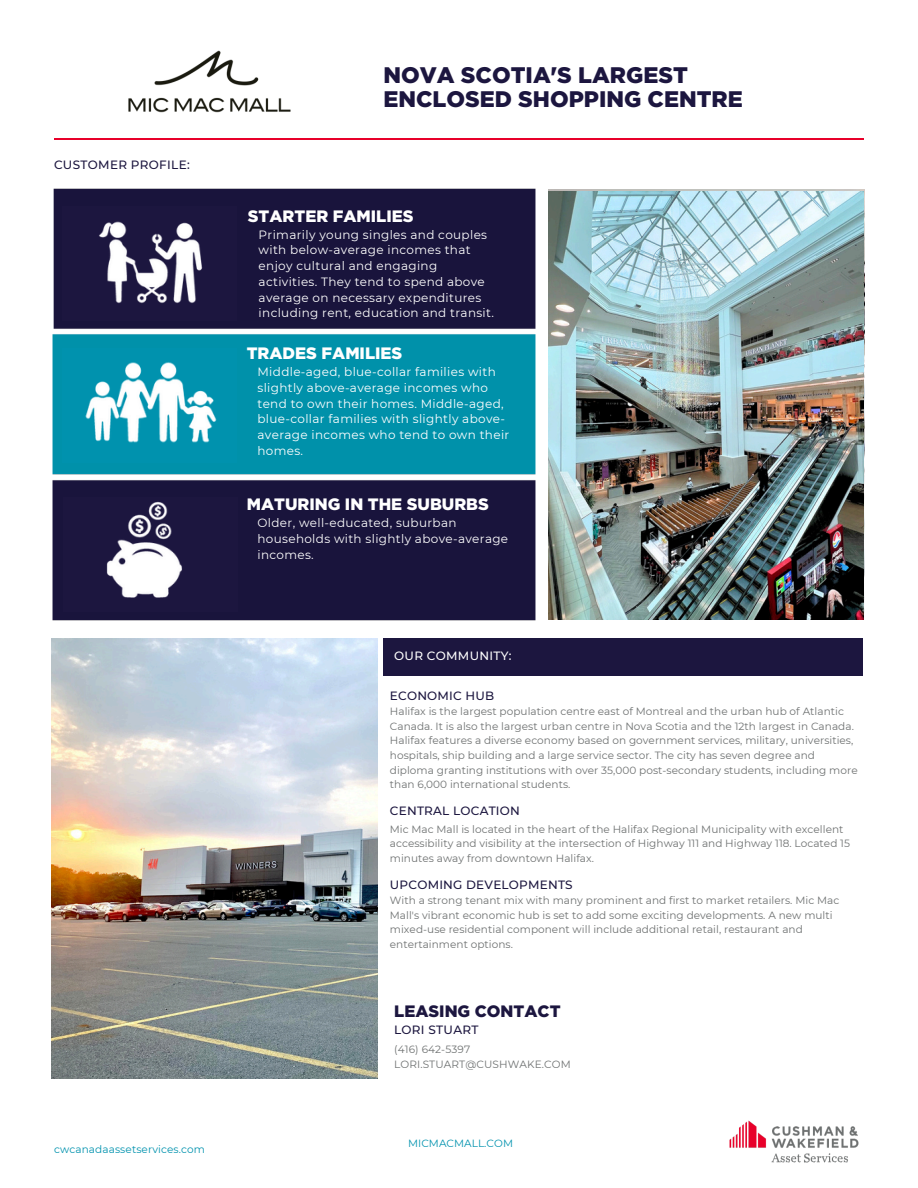
<style>
.page{position:relative;width:918px;height:1188px;background:#fff}
.page>*{position:absolute;margin:0;border:0;box-sizing:border-box;transform-origin:0 0}
.t1{font:900 22.5px/23.7px "Gotham";color:#1c163f}
.t2{font:900 16.5px "Gotham";color:#fff}
.t3{font:900 16.5px "Gotham";color:#1c163f}
.t4{font:12px/15.8px "Montserrat";letter-spacing:.03em;color:#fff}
.t5{font:500 12px "Montserrat";letter-spacing:.02em;color:#1c163f}
.t6{font:500 12px "Montserrat";letter-spacing:.025em;color:#fff}
.t7{font:10.5px/14.7px "Montserrat";letter-spacing:.005em;color:#6e7171}
.t8{font:10.5px "Montserrat";letter-spacing:.01em;color:#0092ae}
</style>
<div class="page">
<div style="left:384px;top:639px;width:479px;height:37px;background:#1c163f"></div>
<img style="left:729px;top:1120px;width:130px;height:43px">
<hr style="left:54px;top:138px;width:810px;height:2px;background:#e8002a">
<img style="left:52px;top:188px;width:484px;height:433px">
<img style="left:128px;top:50px;width:163px;height:63px">
<div style="left:63px;top:207px;width:174px;height:114px;background:#1c163f"></div>
<img style="left:87px;top:206px;width:127px;height:98px">
<div style="left:63px;top:349px;width:174px;height:114px;background:#0092ae"></div>
<img style="left:85px;top:362px;width:132px;height:81px">
<div style="left:64px;top:497px;width:174px;height:114px;background:#1c163f"></div>
<img style="left:92px;top:495px;width:101px;height:117px">
<img style="left:549px;top:191px;width:315px;height:429px">
<img style="left:51px;top:639px;width:327px;height:440px">
<p class="t5" style="left:54px;top:157px;width:137px">CUSTOMER PROFILE:</p>
<h2 class="t8" style="left:54px;top:1143px;width:153px">cwcanadaassetservices.com</h2>
<p class="t1" style="left:383px;top:63px;width:361px">NOVA SCOTIA'S LARGEST<br>ENCLOSED SHOPPING CENTRE</p>
<p class="t2" style="left:248px;top:206px;width:167px">STARTER FAMILIES</p>
<h5 class="t4" style="left:259px;top:226px;width:237px">Primarily young singles and couples with below-average incomes that enjoy cultural and engaging activities. They tend to spend above average on necessary expenditures including rent, education and transit.</h5>
<h4 class="t2" style="left:247px;top:343px;width:157px">TRADES FAMILIES</h4>
<h2 class="t4" style="left:258px;top:364px;width:253px">Middle-aged, blue-collar families with slightly above-average incomes who tend to own their homes. Middle-aged, blue-collar families with slightly above&shy;average incomes who tend to own their homes.</h2>
<p class="t2" style="left:247px;top:495px;width:244px">MATURING IN THE SUBURBS</p>
<h5 class="t4" style="left:258px;top:515px;width:252px">Older, well-educated, suburban households with slightly above-average incomes.</h5>
<h6 class="t6" style="left:394px;top:649px;width:119px">OUR COMMUNITY:</h6>
<p class="t5" style="left:390px;top:688px;width:106px">ECONOMIC HUB</p>
<p class="t7" style="left:390px;top:704px;width:469px">Halifax is the largest population centre east of Montreal and the urban hub of Atlantic Canada. It is also the largest urban centre in Nova Scotia and the 12th largest in Canada.<br>Halifax features a diverse economy based on government services, military, universities, hospitals, ship building and a large service sector. The city has seven degree and diploma granting institutions with over 35,000 post-secondary students, including more than 6,000 international students.</p>
<h3 class="t5" style="left:390px;top:804px;width:132px">CENTRAL LOCATION</h3>
<h4 class="t7" style="left:390px;top:822px;width:462px">Mic Mac Mall is located in the heart of the Halifax Regional Municipality with excellent accessibility and visibility at the intersection of Highway 111 and Highway 118. Located 15 minutes away from downtown Halifax.</h4>
<h6 class="t5" style="left:390px;top:877px;width:184px">UPCOMING DEVELOPMENTS</h6>
<h4 class="t7" style="left:390px;top:893px;width:451px">With a strong tenant mix with many prominent and first to market retailers. Mic Mac Mall's vibrant economic hub is set to add some exciting developments. A new multi mixed-use residential component will include additional retail, restaurant and entertainment options.</h4>
<h4 class="t3" style="left:394px;top:1001px;width:168px">LEASING CONTACT</h4>
<h4 class="t5" style="left:394px;top:1022px;width:86px">LORI STUART</h4>
<p class="t7" style="left:394px;top:1042px;width:178px">(416) 642-5397<br>LORI.STUART@CUSHWAKE.COM</p>
<p class="t8" style="left:408px;top:1137px;width:107px">MICMACMALL.COM</p>
</div>
